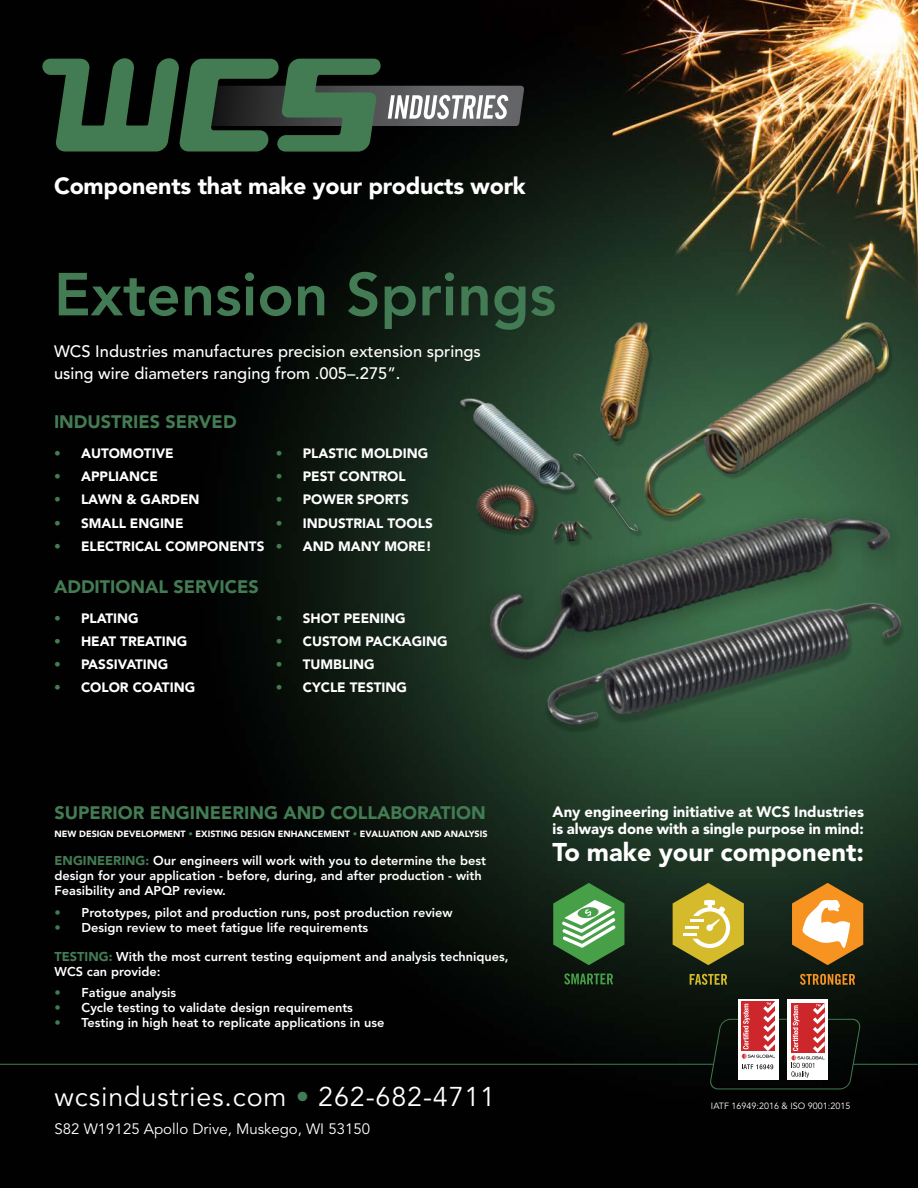
<style>
.page{position:relative;width:918px;height:1188px;background:#fff}
.page>*{position:absolute;margin:0;border:0;box-sizing:border-box;transform-origin:0 0}
.t1{font:800 60px "Avenir LT Std";color:#437b54}
.t2{font:27px "Avenir LT Std";letter-spacing:.03em;color:#fff}
.t3{font:900 25.5px "Avenir LT Std";color:#fff}
.t4{font:900 23.25px "Avenir LT Std";letter-spacing:-.01em;color:#fff}
.t5{font:900 18px "Avenir LT Std";color:#437b53}
.t6{font:500 16.5px/22.5px "Avenir LT Std";color:#fff}
.t7{font:900 15px/16.5px "Avenir LT Std";color:#fff}
.t8{font:15px "Avenir LT Std";color:#fff}
.t9{font:900 13.5px "Avenir LT Std";color:#fff}
.t10{font:800 12.75px/15px "Avenir LT Std";color:#fff}
.t11{font:900 9px "Avenir LT Std";color:#fff}
.t12{font:9px "Avenir LT Std";color:#fff}
.s1{color:#437b53}
.s2{font-weight:900;color:#437b53}
</style>
<div class="page">
<img style="left:0;top:0;width:918px;height:1188px">
<img style="left:459px;top:323px;width:459px;height:85px">
<img style="left:536px;top:780px;width:379px;height:75px">
<img style="left:452px;top:408px;width:466px;height:372px">
<hr style="left:853px;top:1064px;width:65px;height:1px;background:#437b53">
<svg style="left:39px;top:58px;width:485px;height:94px;background:#314838"></svg>
<hr style="left:0;top:1064px;width:714px;height:1px;background:#437b53">
<svg style="left:673px;top:883px;width:71px;height:82px;background:#a99c3e"></svg>
<svg style="left:690px;top:974px;width:37px;height:11px"></svg>
<svg style="left:792px;top:883px;width:71px;height:82px"></svg>
<svg style="left:800px;top:974px;width:55px;height:11px"></svg>
<svg style="left:553px;top:883px;width:71px;height:82px;background:#588e59"></svg>
<svg style="left:564px;top:973px;width:49px;height:12px"></svg>
<div style="left:788px;top:999px;width:40px;height:81px;background:#fff"></div>
<div style="left:738px;top:999px;width:41px;height:81px;background:#fff"></div>
<svg style="left:708px;top:1001px;width:154px;height:89px"></svg>
<h3 class="t4" style="left:54px;top:171px;width:473px">Components that make your products work</h3>
<h1 class="t1" style="left:54px;top:259px;width:504px">Extension Springs</h1>
<p class="t6" style="left:54px;top:340px;width:428px">WCS Industries manufactures precision extension springs using wire diameters ranging from .005–.275”.</p>
<h3 class="t5" style="left:54px;top:411px;width:184px">INDUSTRIES SERVED</h3>
<p class="t9" style="left:54px;top:445px;width:121px"><span class="s1">•</span> AUTOMOTIVE</p>
<p class="t9" style="left:54px;top:468px;width:106px"><span class="s1">•</span> APPLIANCE</p>
<p class="t9" style="left:54px;top:491px;width:147px"><span class="s1">•</span> LAWN &amp; GARDEN</p>
<p class="t9" style="left:54px;top:515px;width:131px"><span class="s1">•</span> SMALL ENGINE</p>
<p class="t9" style="left:54px;top:538px;width:212px"><span class="s1">•</span> ELECTRICAL COMPONENTS</p>
<p class="t9" style="left:276px;top:445px;width:154px"><span class="s1">•</span> PLASTIC MOLDING</p>
<p class="t9" style="left:276px;top:468px;width:131px"><span class="s1">•</span> PEST CONTROL</p>
<p class="t9" style="left:276px;top:491px;width:134px"><span class="s1">•</span> POWER SPORTS</p>
<p class="t9" style="left:276px;top:515px;width:158px"><span class="s1">•</span> INDUSTRIAL TOOLS</p>
<p class="t9" style="left:276px;top:538px;width:157px"><span class="s1">•</span> AND MANY MORE!</p>
<h3 class="t5" style="left:54px;top:576px;width:206px">ADDITIONAL SERVICES</h3>
<p class="t9" style="left:54px;top:610px;width:86px"><span class="s1">•</span> PLATING</p>
<p class="t9" style="left:54px;top:633px;width:135px"><span class="s1">•</span> HEAT TREATING</p>
<p class="t9" style="left:54px;top:656px;width:116px"><span class="s1">•</span> PASSIVATING</p>
<p class="t9" style="left:54px;top:680px;width:143px"><span class="s1">•</span> COLOR COATING</p>
<p class="t9" style="left:276px;top:610px;width:131px"><span class="s1">•</span> SHOT PEENING</p>
<p class="t9" style="left:276px;top:633px;width:173px"><span class="s1">•</span> CUSTOM PACKAGING</p>
<p class="t9" style="left:276px;top:656px;width:100px"><span class="s1">•</span> TUMBLING</p>
<p class="t9" style="left:276px;top:680px;width:133px"><span class="s1">•</span> CYCLE TESTING</p>
<h3 class="t5" style="left:55px;top:802px;width:433px">SUPERIOR ENGINEERING AND COLLABORATION</h3>
<p class="t11" style="left:55px;top:828px;width:434px">NEW DESIGN DEVELOPMENT <span class="s1">•</span> EXISTING DESIGN ENHANCEMENT <span class="s1">•</span> EVALUATION AND ANALYSIS</p>
<p class="t10" style="left:55px;top:853px;width:433px"><span class="s2">ENGINEERING:</span> Our engineers will work with you to determine the best design for your application - before, during, and after production - with<br>Feasibility and APQP review.</p>
<p class="t10" style="left:55px;top:905px;width:400px"><span class="s1">•</span> Prototypes, pilot and production runs, post production review</p>
<p class="t10" style="left:55px;top:920px;width:315px"><span class="s1">•</span> Design review to meet fatigue life requirements</p>
<p class="t10" style="left:55px;top:949px;width:456px"><span class="s2">TESTING:</span> With the most current testing equipment and analysis techniques,<br>WCS can provide:</p>
<p class="t10" style="left:55px;top:985px;width:123px"><span class="s1">•</span> Fatigue analysis</p>
<p class="t10" style="left:55px;top:1000px;width:300px"><span class="s1">•</span> Cycle testing to validate design requirements</p>
<p class="t10" style="left:55px;top:1015px;width:331px"><span class="s1">•</span> Testing in high heat to replicate applications in use</p>
<h2 class="t2" style="left:55px;top:1081px;width:442px">wcsindustries.com <span class="s1">•</span> 262-682-4711</h2>
<p class="t8" style="left:55px;top:1120px;width:317px">S82 W19125 Apollo Drive, Muskego, WI 53150</p>
<p class="t7" style="left:553px;top:803px;width:313px">Any engineering initiative at WCS Industries is always done with a single purpose in mind:</p>
<h3 class="t3" style="left:553px;top:837px;width:313px">To make your component:</h3>
<p class="t12" style="left:711px;top:1101px;width:141px">IATF 16949:2016 &amp; ISO 9001:2015</p>
</div>
